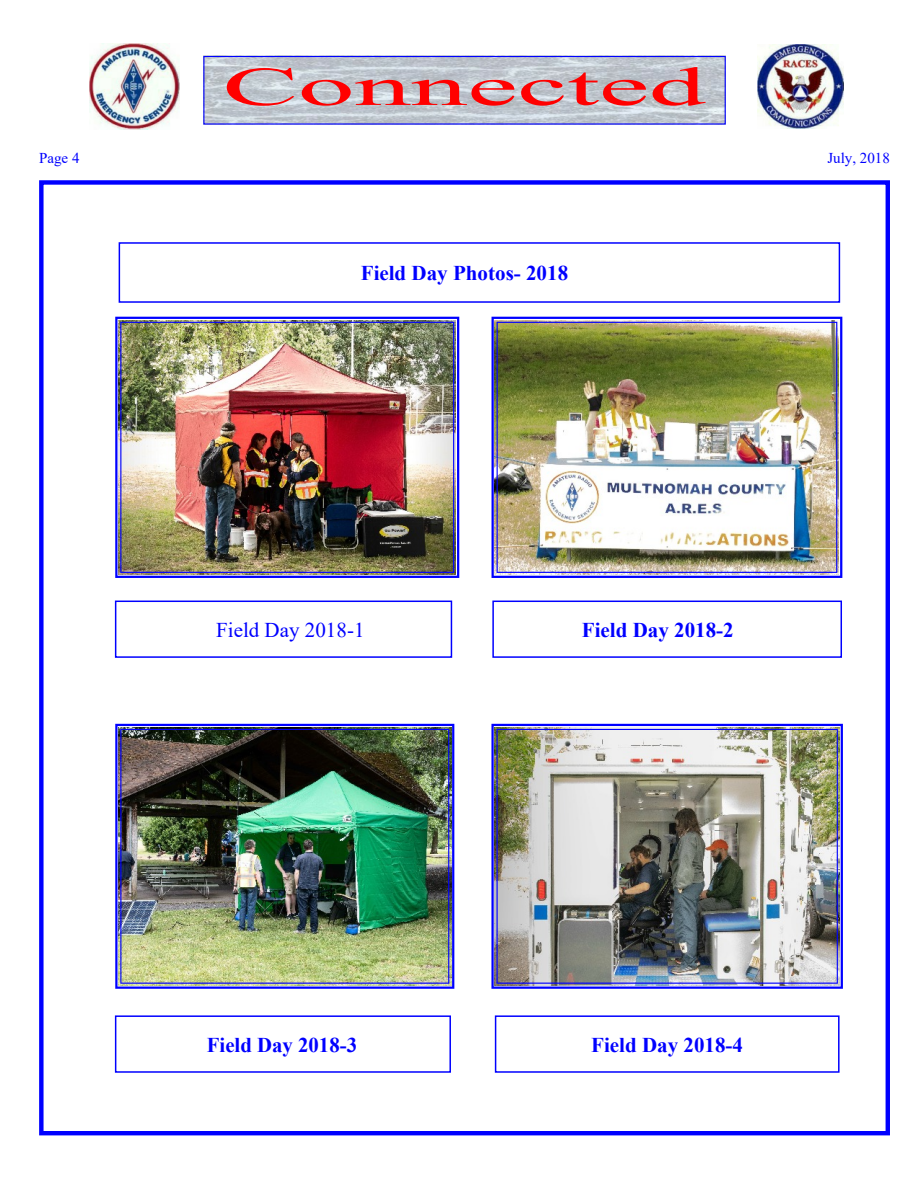
<style>
.page{position:relative;width:918px;height:1188px;background:#fff}
.page>*{position:absolute;margin:0;border:0;box-sizing:border-box;transform-origin:0 0}
.t1{font:54.45px "Times New Roman";letter-spacing:-.005em;color:#f00;scale:2.08 1}
.t2{font:700 21px "Times New Roman";color:#00f}
.t3{font:21px "Times New Roman";color:#00f}
.t4{font:15px "Times New Roman";color:#00f}
</style>
<div class="page">
<img style="left:205px;top:58px;width:519px;height:65px">
<div style="left:203px;top:56px;width:523px;height:69px;border:1px solid #00f"></div>
<img style="left:758px;top:45px;width:85px;height:83px">
<img style="left:90px;top:44px;width:90px;height:86px">
<div style="left:39px;top:180px;width:851px;height:955px;background:#fff;border:4px solid #00f"></div>
<div style="left:119px;top:242px;width:721px;height:61px;background:#fff;border:2px solid #00f"></div>
<img style="left:115px;top:317px;width:344px;height:261px">
<img style="left:492px;top:317px;width:350px;height:261px">
<img style="left:115px;top:724px;width:339px;height:265px">
<img style="left:491px;top:724px;width:352px;height:265px">
<div style="left:115px;top:601px;width:337px;height:57px;background:#fff;border:2px solid #00f"></div>
<div style="left:492px;top:601px;width:350px;height:57px;background:#fff;border:2px solid #00f"></div>
<div style="left:115px;top:1015px;width:336px;height:58px;background:#fff;border:2px solid #00f"></div>
<div style="left:495px;top:1015px;width:345px;height:58px;background:#fff;border:2px solid #00f"></div>
<h1 class="t1" style="left:223px;top:67px;width:234px">Connected</h1>
<p class="t4" style="left:39px;top:153px;width:42px">Page 4</p>
<p class="t4" style="left:827px;top:153px;width:64px">July, 2018</p>
<p class="t2" style="left:361px;top:266px;width:209px">Field Day Photos- 2018</p>
<p class="t3" style="left:216px;top:622px;width:150px">Field Day 2018-1</p>
<p class="t2" style="left:582px;top:623px;width:153px">Field Day 2018-2</p>
<p class="t2" style="left:207px;top:1038px;width:152px">Field Day 2018-3</p>
<p class="t2" style="left:591px;top:1038px;width:153px">Field Day 2018-4</p>
</div>
